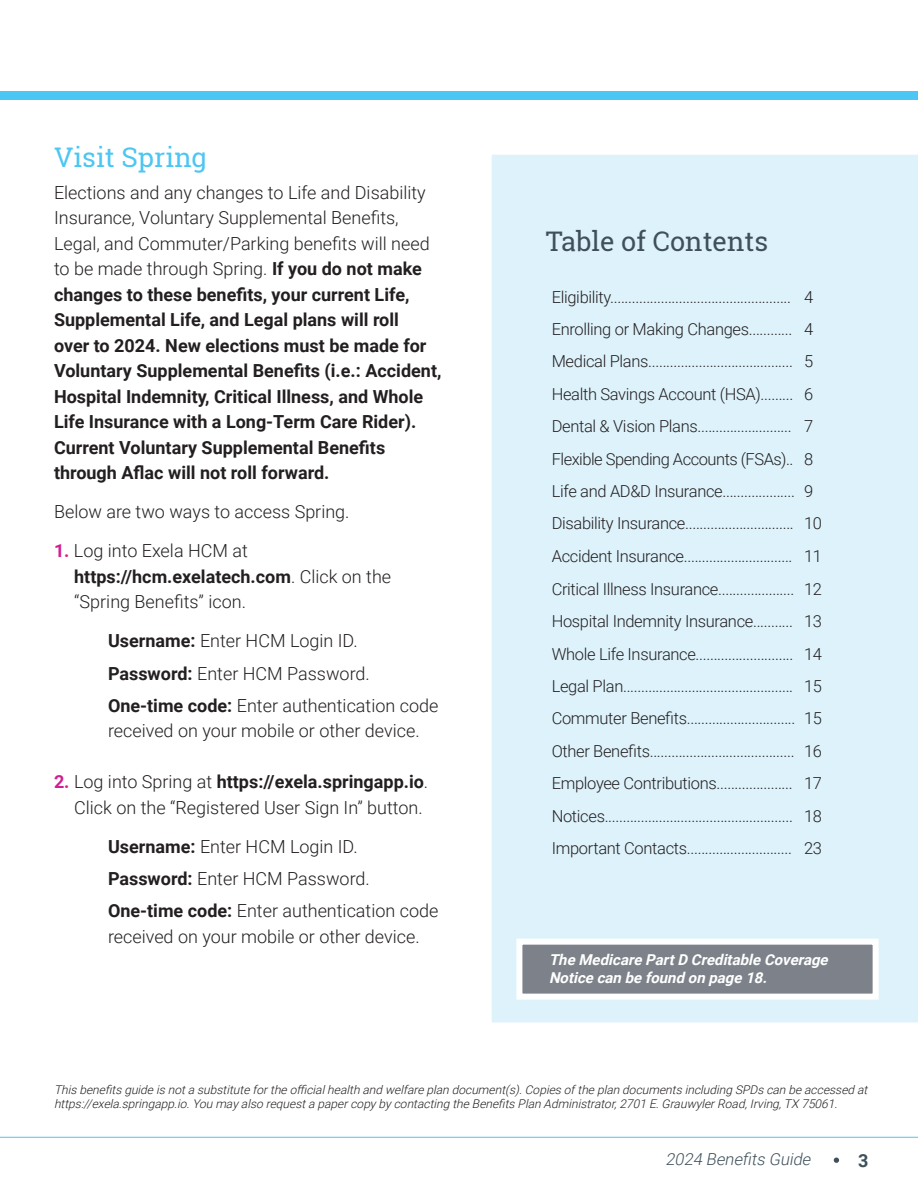
<style>
.page{position:relative;width:918px;height:1188px;background:#fff}
.page>*{position:absolute;margin:0;border:0;box-sizing:border-box;transform-origin:0 0}
.t1{font:27px "Roboto Slab";color:#3f505b}
.t2{font:27px "Roboto Slab";color:#4cc6f2}
.t3{font:700 18px/25.5px "Roboto";color:#231f20}
.t4{font:300 18px/25.5px "Roboto";color:#231f20}
.t5{font:700 18px "Roboto";color:#3f505b}
.t6{font:300 16.5px "Roboto";letter-spacing:-.02em;color:#231f20}
.t7{font:italic 300 16.5px "Roboto";color:#3f505b}
.t8{font:italic 700 15px/18px "Roboto";color:#fff}
.t9{font:italic 300 12px/14.4px "Roboto";color:#231f20}
.s1{font-weight:300}
.s2{font-weight:700;color:#d11f90}
.s3{font-weight:700}
</style>
<div class="page">
<svg style="left:0;top:1137px;width:918px;height:24px"></svg>
<svg style="left:834px;top:1158px;width:5px;height:5px"></svg>
<div style="left:491px;top:155px;width:427px;height:868px;background:#ddf2fb"></div>
<div style="left:516px;top:939px;width:363px;height:61px;background:#7d828a;border:6px solid #fff"></div>
<div style="left:0;top:91px;width:918px;height:9px;background:#4cc6f2"></div>
<p class="t2" style="left:54px;top:138px;width:154px">Visit Spring</p>
<p class="t3" style="left:54px;top:179px;width:389px"><span class="s1">Elections and any changes to Life and Disability Insurance, Voluntary Supplemental Benefits, Legal, and Commuter/Parking benefits will need to be made through Spring.</span> If you do not make changes to these benefits, your current Life, Supplemental Life, and Legal plans will roll<br>over to 2024. New elections must be made for Voluntary Supplemental Benefits (i.e.: Accident, Hospital Indemnity, Critical Illness, and Whole Life Insurance with a Long-Term Care Rider).<br>Current Voluntary Supplemental Benefits through Aflac will not roll forward.</p>
<p class="t4" style="left:54px;top:498px;width:297px">Below are two ways to access Spring.</p>
<p class="t4" style="left:74px;top:537px;width:318px;text-indent:-20px"><span class="s2">1.</span> Log into Exela HCM at <span class="s3">https://hcm.exelatech.com</span>. Click on the “Spring Benefits” icon.</p>
<p class="t4" style="left:108px;top:627px;width:251px"><span class="s3">Username:</span> Enter HCM Login ID.</p>
<p class="t4" style="left:108px;top:660px;width:263px"><span class="s3">Password:</span> Enter HCM Password.</p>
<p class="t4" style="left:108px;top:692px;width:332px"><span class="s3">One-time code:</span> Enter authentication code received on your mobile or other device.</p>
<p class="t4" style="left:74px;top:768px;width:356px;text-indent:-20px"><span class="s2">2.</span> Log into Spring at <span class="s3">https://exela.springapp.io</span>.<br>Click on the “Registered User Sign In” button.</p>
<p class="t4" style="left:108px;top:833px;width:251px"><span class="s3">Username:</span> Enter HCM Login ID.</p>
<p class="t4" style="left:108px;top:865px;width:263px"><span class="s3">Password:</span> Enter HCM Password.</p>
<p class="t4" style="left:108px;top:897px;width:332px"><span class="s3">One-time code:</span> Enter authentication code received on your mobile or other device.</p>
<p class="t1" style="left:546px;top:223px;width:224px">Table of Contents</p>
<p class="t6" style="left:552px;top:285px;width:241px">Eligibility..................................................</p>
<p class="t6" style="left:804px;top:285px;width:11px">4</p>
<p class="t6" style="left:552px;top:318px;width:242px">Enrolling or Making Changes............</p>
<p class="t6" style="left:804px;top:318px;width:11px">4</p>
<p class="t6" style="left:552px;top:350px;width:243px">Medical Plans........................................</p>
<p class="t6" style="left:804px;top:350px;width:11px">5</p>
<p class="t6" style="left:552px;top:382px;width:243px">Health Savings Account (HSA).........</p>
<p class="t6" style="left:804px;top:382px;width:11px">6</p>
<p class="t6" style="left:552px;top:415px;width:242px">Dental &amp; Vision Plans..........................</p>
<p class="t6" style="left:804px;top:415px;width:11px">7</p>
<p class="t6" style="left:552px;top:447px;width:243px">Flexible Spending Accounts (FSAs)..</p>
<p class="t6" style="left:804px;top:447px;width:11px">8</p>
<p class="t6" style="left:552px;top:480px;width:245px">Life and AD&amp;D Insurance....................</p>
<p class="t6" style="left:804px;top:480px;width:11px">9</p>
<p class="t6" style="left:552px;top:512px;width:244px">Disability Insurance..............................</p>
<p class="t6" style="left:804px;top:512px;width:19px">10</p>
<p class="t6" style="left:552px;top:544px;width:242px">Accident Insurance..............................</p>
<p class="t6" style="left:804px;top:544px;width:19px">11</p>
<p class="t6" style="left:552px;top:577px;width:244px">Critical Illness Insurance.....................</p>
<p class="t6" style="left:804px;top:577px;width:19px">12</p>
<p class="t6" style="left:552px;top:610px;width:243px">Hospital Indemnity Insurance...........</p>
<p class="t6" style="left:804px;top:610px;width:19px">13</p>
<p class="t6" style="left:552px;top:642px;width:243px">Whole Life Insurance...........................</p>
<p class="t6" style="left:804px;top:642px;width:19px">14</p>
<p class="t6" style="left:552px;top:675px;width:243px">Legal Plan...............................................</p>
<p class="t6" style="left:804px;top:675px;width:19px">15</p>
<p class="t6" style="left:552px;top:707px;width:245px">Commuter Benefits..............................</p>
<p class="t6" style="left:804px;top:707px;width:19px">15</p>
<p class="t6" style="left:552px;top:739px;width:244px">Other Benefits........................................</p>
<p class="t6" style="left:804px;top:739px;width:19px">16</p>
<p class="t6" style="left:552px;top:772px;width:243px">Employee Contributions.....................</p>
<p class="t6" style="left:804px;top:772px;width:19px">17</p>
<p class="t6" style="left:552px;top:804px;width:243px">Notices....................................................</p>
<p class="t6" style="left:804px;top:804px;width:19px">18</p>
<p class="t6" style="left:552px;top:837px;width:242px">Important Contacts.............................</p>
<p class="t6" style="left:804px;top:837px;width:19px">23</p>
<p class="t8" style="left:549px;top:951px;width:285px">The Medicare PartD Creditable Coverage<br>Notice can be found on page 18.</p>
<p class="t9" style="left:54px;top:1082px;width:818px">Thisbenefitsguideisnota substitutefortheofficialhealth and welfareplan document(s).Copiesoftheplan documentsincluding SPDscan beaccessed at https://exela.springapp.io.You mayalso requesta papercopybycontacting theBenefitsPlan Administrator,2701 E.GrauwylerRoad,Irving,TX 75061.</p>
<p class="t7" style="left:665px;top:1148px;width:150px">2024 Benefits Guide</p>
<p class="t5" style="left:858px;top:1148px;width:12px">3</p>
</div>
